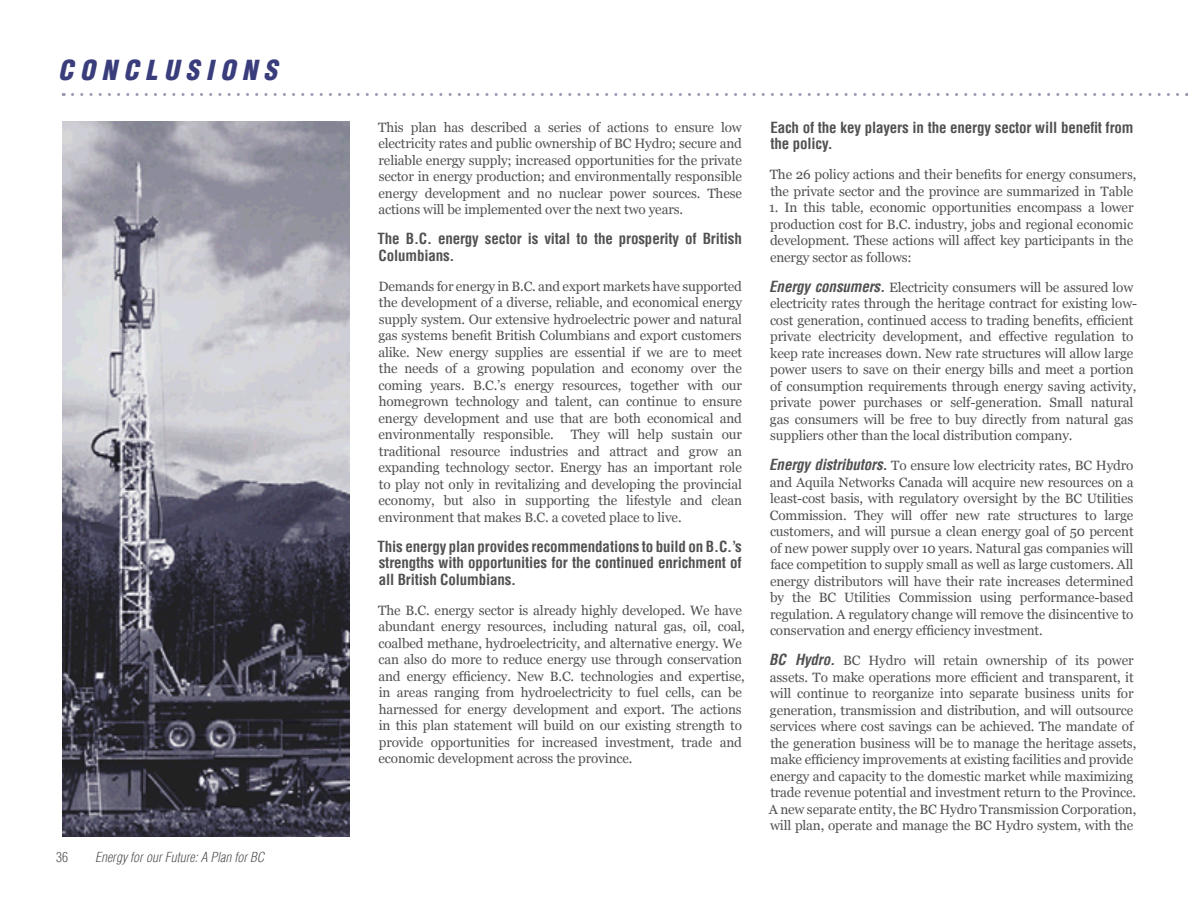
<style>
.page{position:relative;width:1188px;height:918px;background:#fff}
.page>*{position:absolute;margin:0;border:0;box-sizing:border-box;transform-origin:0 0}
.t1{font:italic 900 condensed 27px "Helvetica";letter-spacing:.25em;color:#393d7c}
.t2{font:700 condensed 15px/16.5px "Helvetica";letter-spacing:-.01em;color:#505150}
.t3{font:13.5px/16.5px "Georgia";letter-spacing:-.01em;color:#505150;text-align:justify}
.t4{font:italic 300 condensed 13.5px "Helvetica";color:#505150}
.t5{font:300 condensed 13.5px "Helvetica";color:#505150}
.s1{font-family:"Helvetica";font-weight:700;font-style:italic;font-stretch:condensed;font-size:15px}
</style>
<div class="page">
<svg style="left:63px;top:93px;width:1125px;height:3px"></svg>
<img style="left:63px;top:122px;width:287px;height:715px">
<h1 class="t1" style="left:58px;top:53px;width:221px">CONCLUSIONS</h1>
<p class="t5" style="left:56px;top:848px;width:13px">36</p>
<p class="t4" style="left:95px;top:848px;width:171px">Energy for our Future: A Plan for BC</p>
<p class="t3" style="left:378px;top:119px;width:365px">This plan has described a series of actions to ensure low electricity rates and public ownership of BC Hydro; secure and reliable energy supply; increased opportunities for the private sector in energy production; and environmentally responsible energy development and no nuclear power sources. These actions will be implemented over the next two years.</p>
<p class="t2" style="left:378px;top:230px;width:366px">The B.C. energy sector is vital to the prosperity of British<br>Columbians.</p>
<p class="t3" style="left:378px;top:278px;width:365px">Demands for energy in B.C. and export markets have supported the development of a diverse, reliable, and economical energy supply system. Our extensive hydroelectric power and natural gas systems benefit British Columbians and export customers alike. New energy supplies are essential if we are to meet the needs of a growing population and economy over the coming years. B.C.’s energy resources, together with our homegrown technology and talent, can continue to ensure energy development and use that are both economical and environmentally responsible. They will help sustain our traditional resource industries and attract and grow an expanding technology sector. Energy has an important role to play not only in revitalizing and developing the provincial economy, but also in supporting the lifestyle and clean environment that makes B.C. a coveted place to live.</p>
<p class="t2" style="left:378px;top:538px;width:366px;text-align:justify">This energy plan provides recommendations to build on B.C.’s strengths with opportunities for the continued enrichment of all British Columbians.</p>
<p class="t3" style="left:378px;top:602px;width:368px;text-align:left">The B.C. energy sector is already highly developed. We have abundant energy resources, including natural gas, oil, coal, coalbed methane, hydroelectricity, and alternative energy. We can also do more to reduce energy use through conservation and energy efficiency. New B.C. technologies and expertise, in areas ranging from hydroelectricity to fuel cells, can be harnessed for energy development and export. The actions in this plan statement will build on our existing strength to provide opportunities for increased investment, trade and economic development across the province.</p>
<p class="t2" style="left:770px;top:119px;width:365px">Each of the key players in the energy sector will benefit from the policy.</p>
<p class="t3" style="left:770px;top:166px;width:368px">The 26 policy actions and their benefits for energy consumers, the private sector and the province are summarized in Table</p>
<p class="t3" style="left:769px;top:199px;width:366px">1. In this table, economic opportunities encompass a lower production cost for B.C. industry, jobs and regional economic development. These actions will affect key participants in the energy sector as follows:</p>
<p class="t3" style="left:769px;top:279px;width:370px;text-align:left"><span class="s1">Energy consumers.</span> Electricity consumers will be assured low electricity rates through the heritage contract for existing low&shy;cost generation, continued access to trading benefits, efficient private electricity development, and effective regulation to keep rate increases down. New rate structures will allow large power users to save on their energy bills and meet a portion of consumption requirements through energy saving activity, private power purchases or self-generation. Small natural gas consumers will be free to buy directly from natural gas suppliers other than the local distribution company.</p>
<p class="t3" style="left:769px;top:457px;width:366px"><span class="s1">Energy distributors.</span> To ensure low electricity rates, BC Hydro and Aquila Networks Canada will acquire new resources on a least-cost basis, with regulatory oversight by the BC Utilities Commission. They will offer new rate structures to large customers, and will pursue a clean energy goal of 50 percent of new power supply over 10 years. Natural gas companies will face competition to supply small as well as large customers. All energy distributors will have their rate increases determined by the BC Utilities Commission using performance-based regulation. A regulatory change will remove the disincentive to conservation and energy efficiency investment.</p>
<p class="t3" style="left:769px;top:652px;width:369px;text-align:left"><span class="s1">BC Hydro.</span> BC Hydro will retain ownership of its power assets. To make operations more efficient and transparent, it will continue to reorganize into separate business units for generation, transmission and distribution, and will outsource services where cost savings can be achieved. The mandate of the generation business will be to manage the heritage assets, make efficiency improvements at existing facilities and provide energy and capacity to the domestic market while maximizing trade revenue potential and investment return to the Province.<br>A new separate entity, the BC Hydro Transmission Corporation, will plan, operate and manage the BC Hydro system, with the</p>
</div>
